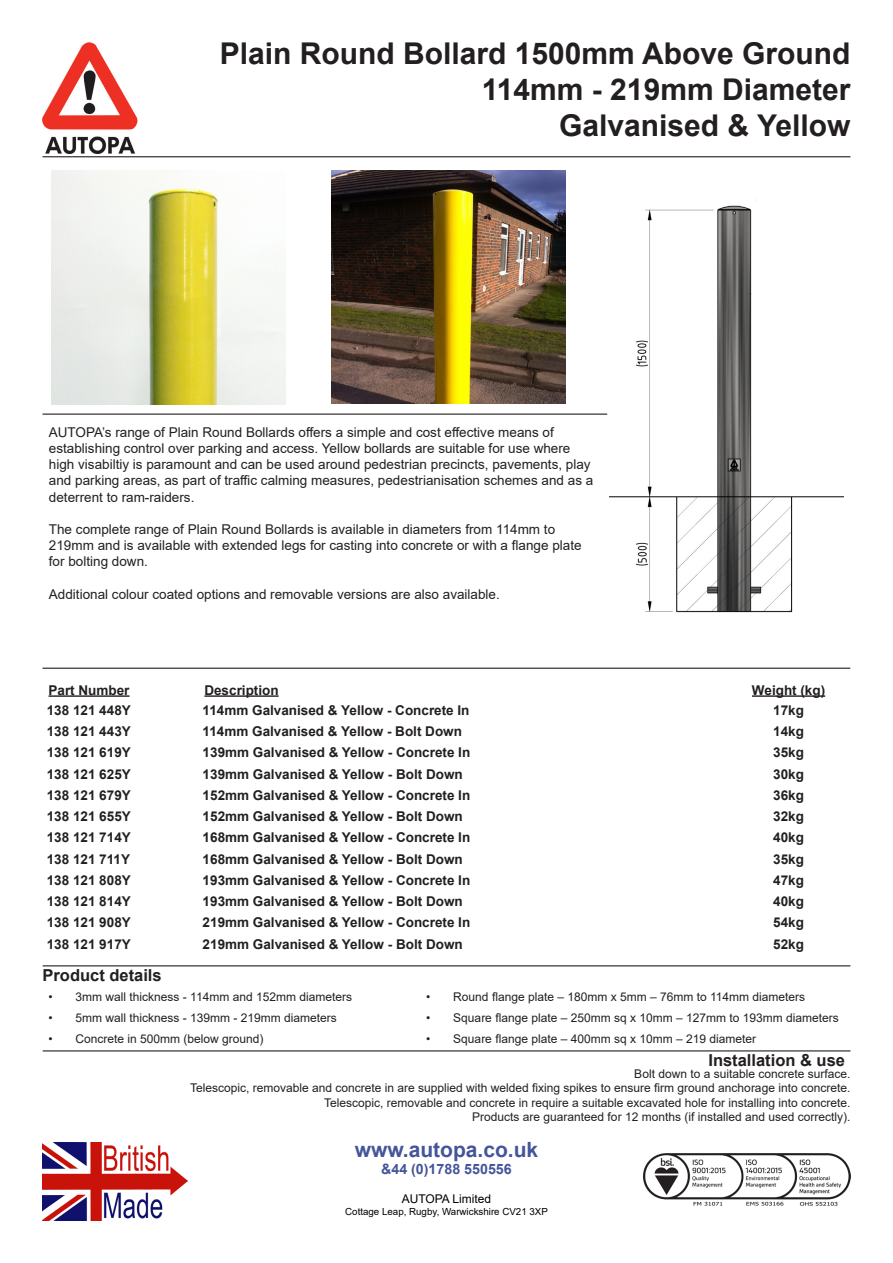
<style>
.page{position:relative;width:893px;height:1263px;background:#fff}
.page>*{position:absolute;margin:0;border:0;box-sizing:border-box;transform-origin:0 0}
.t1{font:700 30px "Arial";color:#231f20}
.t2{font:700 21px "Arial";color:#44559a}
.t3{font:700 16.5px "Arial";color:#231f20}
.t4{font:700 14.25px "Arial";color:#44559a}
.t5{font:700 13.5px "Arial";color:#231f20}
.t6{font:13.5px/16.2px "Arial";color:#231f20}
.t7{font:12px "Arial";color:#231f20}
.t8{font:12px "Arial";color:#000}
.t9{font:9.75px "Arial";color:#000}
</style>
<div class="page">
<img style="left:644px;top:1154px;width:206px;height:52px">
<img style="left:43px;top:1143px;width:145px;height:77px">
<img style="left:610px;top:200px;width:234px;height:413px">
<img style="left:42px;top:43px;width:95px;height:110px">
<hr style="left:43px;top:156px;width:807px;height:1px;background:#231f20">
<hr style="left:43px;top:414px;width:564px;height:1px;background:#231f20">
<img style="left:52px;top:170px;width:234px;height:234px">
<img style="left:332px;top:170px;width:234px;height:234px">
<hr style="left:49px;top:695px;width:81px;height:2px;background:#231f20">
<hr style="left:204px;top:695px;width:75px;height:2px;background:#231f20">
<hr style="left:752px;top:695px;width:73px;height:2px;background:#231f20">
<hr style="left:43px;top:668px;width:807px;height:1px;background:#231f20">
<hr style="left:43px;top:965px;width:807px;height:1px;background:#231f20">
<hr style="left:43px;top:1050px;width:807px;height:1px;background:#231f20">
<p class="t1" style="left:220px;top:33px;width:632px">Plain Round Bollard 1500mm Above Ground</p>
<p class="t1" style="left:482px;top:69px;width:370px">114mm - 219mm Diameter</p>
<p class="t1" style="left:559px;top:105px;width:293px">Galvanised &amp; Yellow</p>
<p class="t6" style="left:49px;top:424px;width:546px">AUTOPA’s range of Plain Round Bollards offers a simple and cost effective means of establishing control over parking and access. Yellow bollards are suitable for use where high visabiltiy is paramount and can be used around pedestrian precincts, pavements, play and parking areas, as part of traffic calming measures, pedestrianisation schemes and as a deterrent to ram-raiders.</p>
<p class="t6" style="left:49px;top:521px;width:534px">The complete range of Plain Round Bollards is available in diameters from 114mm to<br>219mm and is available with extended legs for casting into concrete or with a flange plate for bolting down.</p>
<p class="t6" style="left:49px;top:586px;width:452px">Additional colour coated options and removable versions are also available.</p>
<p class="t5" style="left:49px;top:680px;width:83px">Part Number</p>
<p class="t5" style="left:204px;top:680px;width:76px">Description</p>
<p class="t5" style="left:752px;top:680px;width:75px">Weight (kg)</p>
<p class="t5" style="left:47px;top:700px;width:86px">138 121 448Y</p>
<p class="t5" style="left:203px;top:700px;width:268px">114mm Galvanised &amp; Yellow - Concrete In</p>
<p class="t5" style="left:773px;top:700px;width:32px">17kg</p>
<p class="t5" style="left:47px;top:722px;width:86px">138 121 443Y</p>
<p class="t5" style="left:203px;top:722px;width:261px">114mm Galvanised &amp; Yellow - Bolt Down</p>
<p class="t5" style="left:773px;top:722px;width:32px">14kg</p>
<p class="t5" style="left:47px;top:743px;width:86px">138 121 619Y</p>
<p class="t5" style="left:203px;top:743px;width:269px">139mm Galvanised &amp; Yellow - Concrete In</p>
<p class="t5" style="left:773px;top:743px;width:32px">35kg</p>
<p class="t5" style="left:47px;top:764px;width:86px">138 121 625Y</p>
<p class="t5" style="left:203px;top:764px;width:262px">139mm Galvanised &amp; Yellow - Bolt Down</p>
<p class="t5" style="left:773px;top:764px;width:32px">30kg</p>
<p class="t5" style="left:47px;top:785px;width:86px">138 121 679Y</p>
<p class="t5" style="left:203px;top:785px;width:269px">152mm Galvanised &amp; Yellow - Concrete In</p>
<p class="t5" style="left:773px;top:785px;width:32px">36kg</p>
<p class="t5" style="left:47px;top:807px;width:86px">138 121 655Y</p>
<p class="t5" style="left:203px;top:807px;width:262px">152mm Galvanised &amp; Yellow - Bolt Down</p>
<p class="t5" style="left:773px;top:807px;width:32px">32kg</p>
<p class="t5" style="left:47px;top:828px;width:86px">138 121 714Y</p>
<p class="t5" style="left:203px;top:828px;width:269px">168mm Galvanised &amp; Yellow - Concrete In</p>
<p class="t5" style="left:773px;top:828px;width:32px">40kg</p>
<p class="t5" style="left:47px;top:849px;width:85px">138 121 711Y</p>
<p class="t5" style="left:203px;top:849px;width:262px">168mm Galvanised &amp; Yellow - Bolt Down</p>
<p class="t5" style="left:773px;top:849px;width:32px">35kg</p>
<p class="t5" style="left:47px;top:870px;width:86px">138 121 808Y</p>
<p class="t5" style="left:203px;top:870px;width:269px">193mm Galvanised &amp; Yellow - Concrete In</p>
<p class="t5" style="left:773px;top:870px;width:32px">47kg</p>
<p class="t5" style="left:47px;top:892px;width:86px">138 121 814Y</p>
<p class="t5" style="left:203px;top:892px;width:262px">193mm Galvanised &amp; Yellow - Bolt Down</p>
<p class="t5" style="left:773px;top:892px;width:32px">40kg</p>
<p class="t5" style="left:47px;top:913px;width:86px">138 121 908Y</p>
<p class="t5" style="left:203px;top:913px;width:269px">219mm Galvanised &amp; Yellow - Concrete In</p>
<p class="t5" style="left:773px;top:913px;width:32px">54kg</p>
<p class="t5" style="left:47px;top:934px;width:86px">138 121 917Y</p>
<p class="t5" style="left:203px;top:934px;width:262px">219mm Galvanised &amp; Yellow - Bolt Down</p>
<p class="t5" style="left:773px;top:934px;width:32px">52kg</p>
<p class="t3" style="left:43px;top:963px;width:121px">Product details</p>
<p class="t7" style="left:49px;top:989px;width:305px">• 3mm wall thickness - 114mm and 152mm diameters</p>
<p class="t7" style="left:426px;top:989px;width:380px">• Round flange plate – 180mm x 5mm – 76mm to 114mm diameters</p>
<p class="t7" style="left:49px;top:1009px;width:290px">• 5mm wall thickness - 139mm - 219mm diameters</p>
<p class="t7" style="left:426px;top:1009px;width:414px">• Square flange plate – 250mm sq x 10mm – 127mm to 193mm diameters</p>
<p class="t7" style="left:49px;top:1030px;width:217px">• Concrete in 500mm (below ground)</p>
<p class="t7" style="left:426px;top:1030px;width:331px">• Square flange plate – 400mm sq x 10mm – 219 diameter</p>
<p class="t3" style="left:708px;top:1048px;width:138px">Installation &amp; use</p>
<p class="t7" style="left:634px;top:1065px;width:218px">Bolt down to a suitable concrete surface.</p>
<p class="t7" style="left:190px;top:1080px;width:662px">Telescopic, removable and concrete in are supplied with welded fixing spikes to ensure firm ground anchorage into concrete.</p>
<p class="t7" style="left:324px;top:1094px;width:528px">Telescopic, removable and concrete in require a suitable excavated hole for installing into concrete.</p>
<p class="t7" style="left:472px;top:1108px;width:380px">Products are guaranteed for 12 months (if installed and used correctly).</p>
<p class="t2" style="left:355px;top:1135px;width:185px">www.autopa.co.uk</p>
<p class="t4" style="left:381px;top:1159px;width:132px">&amp;44 (0)1788 550556</p>
<p class="t8" style="left:402px;top:1190px;width:91px">AUTOPA Limited</p>
<p class="t9" style="left:345px;top:1204px;width:204px">Cottage Leap, Rugby, Warwickshire CV21 3XP</p>
</div>
